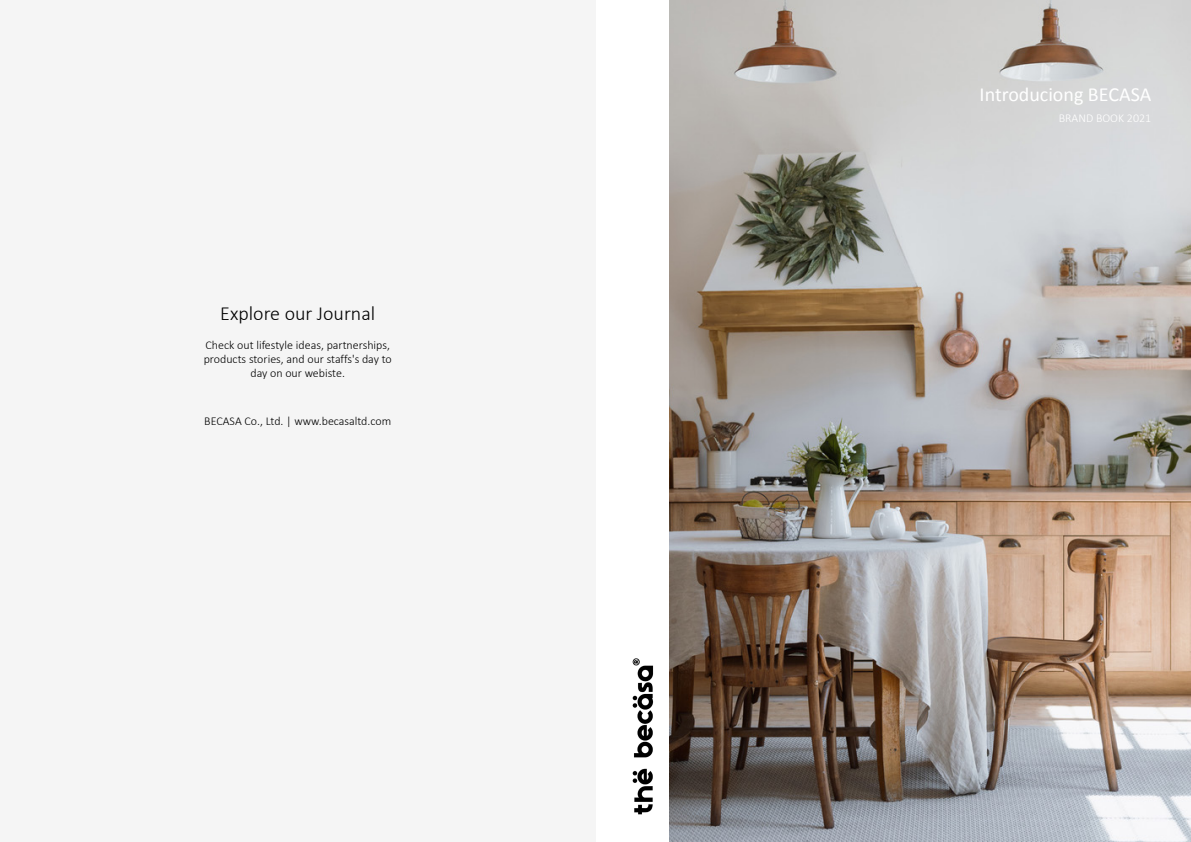
<style>
.page{position:relative;width:1191px;height:842px;background:#fff}
.page>*{position:absolute;margin:0;border:0;box-sizing:border-box;transform-origin:0 0}
.t1{font:20px "Calibri";color:#fff}
.t2{font:300 20px "Calibri";color:#000}
.t3{font:300 12px/14.4px "Calibri";color:#000;text-align:center}
.t4{font:300 12px "Calibri";color:#fff}
</style>
<div class="page">
<img style="left:632px;top:658px;width:22px;height:157px">
<img style="left:669px;top:0;width:522px;height:842px">
<div style="left:0;top:0;width:595px;height:842px;background:#f5f5f5"></div>
<p class="t2" style="left:220px;top:300px;width:156px">Explore our Journal</p>
<p class="t3" style="left:204px;top:337px;width:189px">Check out lifestyle ideas, partnerships, products stories, and our staffs's day to day on our webiste.</p>
<p class="t3" style="left:204px;top:413px;width:188px">BECASA Co., Ltd. | www.becasaltd.com</p>
<p class="t1" style="left:979px;top:82px;width:173px">Introduciong BECASA</p>
<p class="t4" style="left:1058px;top:110px;width:94px">BRAND BOOK 2021</p>
</div>
